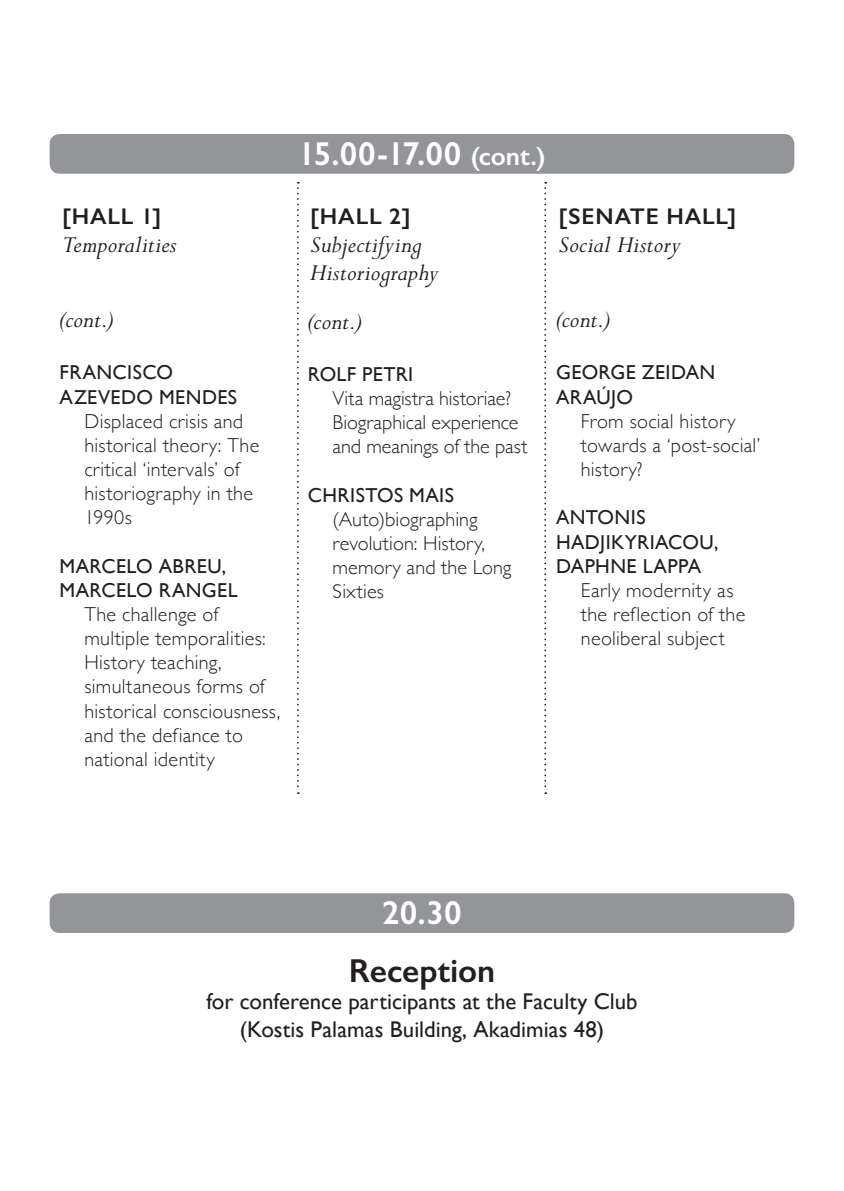
<style>
.page{position:relative;width:844px;height:1191px;background:#fff}
.page>*{position:absolute;margin:0;border:0;box-sizing:border-box;transform-origin:0 0}
.t1{font:600 33.25px "Gill Sans";color:#fff}
.t2{font:600 33.25px "Gill Sans";color:#231f20}
.t3{font:italic 26.25px/28px "Perpetua Hel";letter-spacing:.005em;color:#231f20}
.t4{font:22.75px/27.3px "Gill Sans";color:#231f20;text-align:center}
.t5{font:600 22.75px "Gill Sans";letter-spacing:.04em;color:#231f20}
.t6{font:300 20.12px/24.2px "Gill Sans";letter-spacing:.015em;color:#231f20}
.t7{font:20.12px/24.2px "Gill Sans";letter-spacing:.02em;color:#231f20}
.t8{font:300 20.12px/24.2px "Gill Sans";letter-spacing:-.005em;color:#231f20}
.s1{font-size:26.25px}
</style>
<div class="page">
<div style="left:50px;top:134px;width:744px;height:40px;background:#939598;border-radius:10px"></div>
<svg style="left:297px;top:182px;width:2px;height:612px"></svg>
<svg style="left:544px;top:182px;width:2px;height:612px"></svg>
<div style="left:50px;top:893px;width:744px;height:40px;background:#939598;border-radius:10px"></div>
<p class="t5" style="left:62px;top:203px;width:101px">[HALL 1]</p>
<h2 class="t3" style="left:62px;top:231px;width:116px">Temporalities</h2>
<h2 class="t3" style="left:60px;top:307px;width:56px">(cont.)</h2>
<p class="t7" style="left:60px;top:360px;width:179px">FRANCISCO<br>AZEVEDO MENDES</p>
<p class="t6" style="left:84px;top:408px;width:176px">Displaced crisis and historical theory: The critical ‘intervals’ of historiography in the<br>1990s</p>
<p class="t7" style="left:60px;top:553px;width:179px">MARCELO ABREU,<br>MARCELO RANGEL</p>
<p class="t6" style="left:84px;top:601px;width:197px">The challenge of multiple temporalities:<br>History teaching, simultaneous forms of historical consciousness, and the defiance to national identity</p>
<h1 class="t1" style="left:298px;top:134px;width:249px">15.00-17.00 <span class="s1">(cont.)</span></h1>
<p class="t5" style="left:310px;top:203px;width:102px">[HALL 2]</p>
<h2 class="t3" style="left:310px;top:231px;width:130px">Subjectifying<br>Historiography</h2>
<h2 class="t3" style="left:308px;top:308px;width:56px">(cont.)</h2>
<p class="t7" style="left:308px;top:362px;width:107px">ROLF PETRI</p>
<p class="t8" style="left:332px;top:385px;width:196px">Vita magistra historiae?<br>Biographical experience and meanings of the past</p>
<p class="t7" style="left:308px;top:482px;width:148px">CHRISTOS MAIS</p>
<p class="t6" style="left:332px;top:506px;width:180px">(Auto)biographing revolution: History, memory and the Long<br>Sixties</p>
<p class="t5" style="left:558px;top:203px;width:179px">[SENATE HALL]</p>
<h2 class="t3" style="left:558px;top:231px;width:124px">Social History</h2>
<h2 class="t3" style="left:556px;top:307px;width:56px">(cont.)</h2>
<p class="t7" style="left:556px;top:360px;width:161px">GEORGE ZEIDAN<br>ARAÚJO</p>
<p class="t6" style="left:580px;top:408px;width:181px">From social history towards a ‘post-social’ history?</p>
<p class="t7" style="left:556px;top:505px;width:164px">ANTONIS<br>HADJIKYRIACOU,<br>DAPHNE LAPPA</p>
<p class="t6" style="left:580px;top:577px;width:166px">Early modernity as the reflection of the neoliberal subject</p>
<h1 class="t1" style="left:382px;top:893px;width:81px">20.30</h1>
<h1 class="t2" style="left:348px;top:950px;width:148px">Reception</h1>
<p class="t4" style="left:206px;top:987px;width:432px">for conference participants at the Faculty Club (Kostis Palamas Building, Akadimias 48)</p>
</div>
